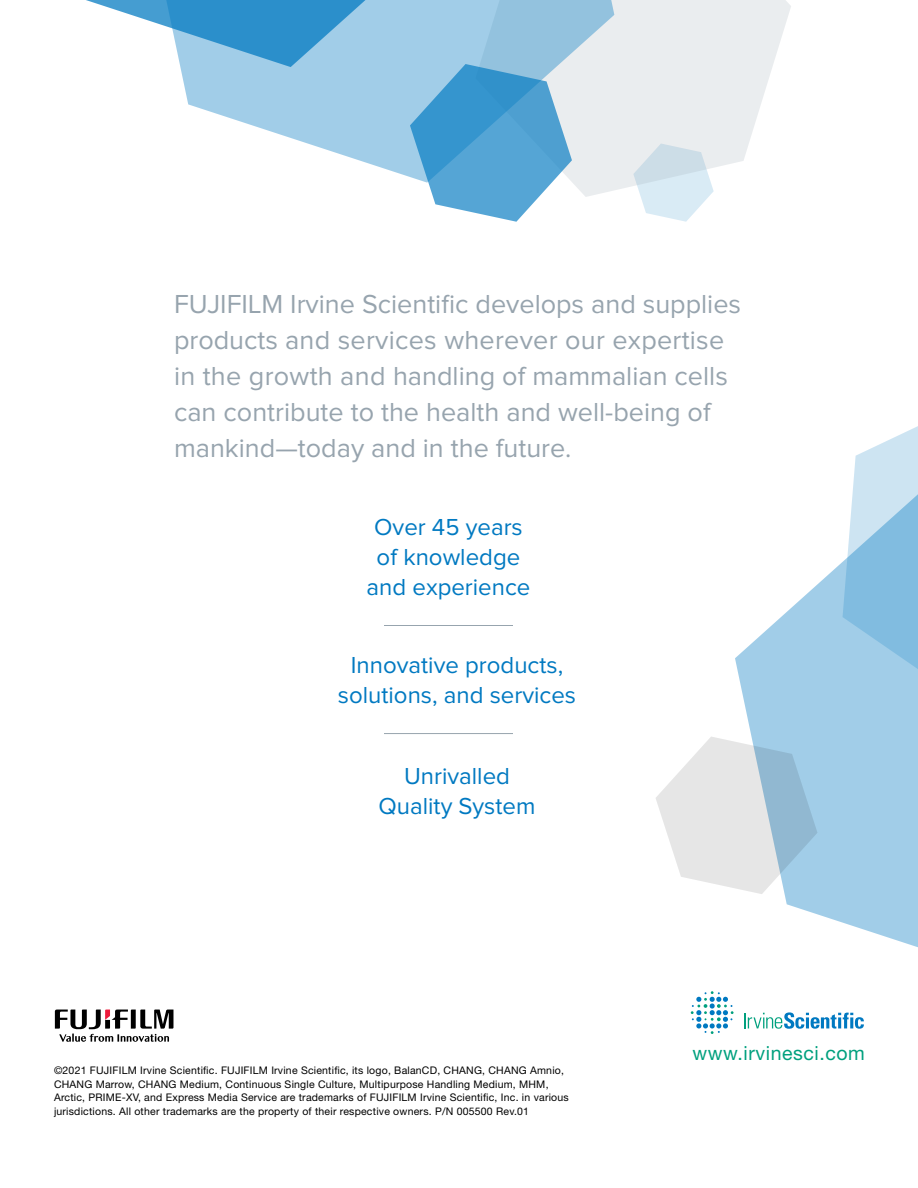
<style>
.page{position:relative;width:918px;height:1188px;background:#fff}
.page>*{position:absolute;margin:0;border:0;box-sizing:border-box;transform-origin:0 0}
.t1{font:27px/36px "Proxima Nova";color:#97a4ae}
.t2{font:24px/30px "Proxima Nova";color:#0079c1;text-align:center}
.t3{font:19.5px "Helvetica Neue LT Std";letter-spacing:.03em;color:#00a07e}
.t4{font:10.5px/13.5px "Helvetica Neue LT Std";letter-spacing:.02em;color:#000}
</style>
<div class="page">
<hr style="left:384px;top:625px;width:129px;height:1px;background:#97a4ae">
<hr style="left:384px;top:733px;width:129px;height:1px;background:#97a4ae">
<svg style="left:641px;top:197px;width:67px;height:25px"></svg>
<svg style="left:735px;top:561px;width:183px;height:387px;fill:#a1cde8"></svg>
<svg style="left:656px;top:737px;width:162px;height:157px"></svg>
<svg style="left:55px;top:1010px;width:118px;height:32px"></svg>
<svg style="left:745px;top:1012px;width:119px;height:17px"></svg>
<svg style="left:691px;top:991px;width:43px;height:43px"></svg>
<svg style="left:573px;top:0;width:218px;height:197px;fill:#eaedef"></svg>
<svg style="left:843px;top:426px;width:75px;height:283px;background:#aad1ea"></svg>
<svg style="left:572px;top:0;width:42px;height:183px;background:#dae5eb"></svg>
<svg style="left:86px;top:0;width:486px;height:222px"></svg>
<h1 class="t1" style="left:174px;top:286px;width:569px">FUJIFILM Irvine Scientific develops and supplies products and services wherever our expertise in the growth and handling of mammalian cells can contribute to the health and well-being of mankind—today and in the future.</h1>
<h2 class="t2" style="left:367px;top:513px;width:165px">Over 45 years of knowledge and experience</h2>
<h2 class="t2" style="left:338px;top:651px;width:240px">Innovative products, solutions, and services</h2>
<h2 class="t2" style="left:379px;top:762px;width:158px">Unrivalled<br>Quality System</h2>
<p class="t4" style="left:54px;top:1064px;width:516px">©2021 FUJIFILM Irvine Scientific. FUJIFILM Irvine Scientific, its logo, BalanCD, CHANG, CHANG Amnio, CHANG Marrow, CHANG Medium, Continuous Single Culture, Multipurpose Handling Medium, MHM, Arctic, PRIME-XV, and Express Media Service are trademarks of FUJIFILM Irvine Scientific, Inc. in various jurisdictions. All other trademarks are the property of their respective owners. P/N 005500 Rev.01</p>
<h3 class="t3" style="left:692px;top:1041px;width:174px">www.irvinesci.com</h3>
</div>
